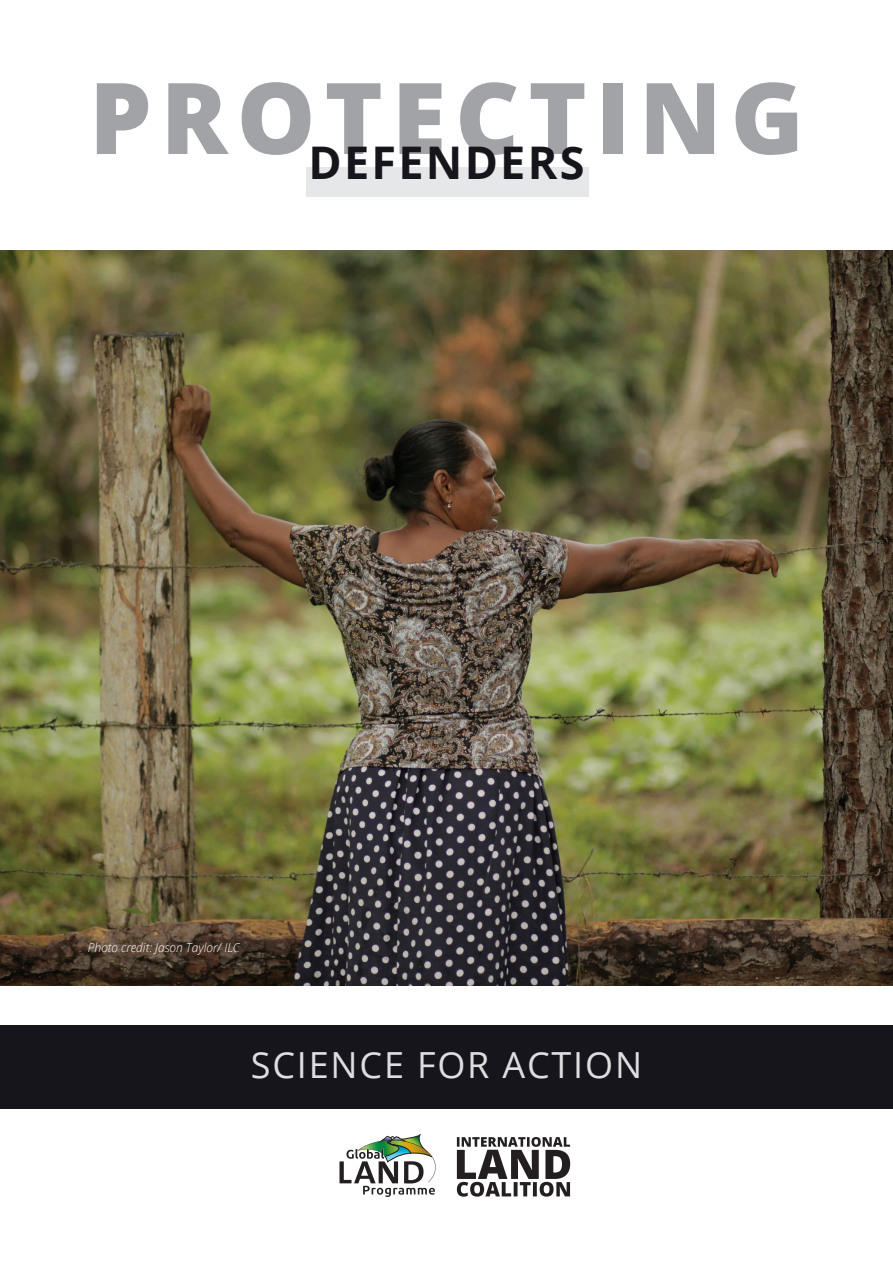
<style>
.page{position:relative;width:893px;height:1263px;background:#fff}
.page>*{position:absolute;margin:0;border:0;box-sizing:border-box;transform-origin:0 0}
.t1{font:800 99px "Open Sans";letter-spacing:.09em;color:#a2a3a7}
.t2{font:700 45px "Open Sans";letter-spacing:.05em;color:#16151b}
.t3{font:36px "Open Sans";letter-spacing:.05em;color:#dddee0}
.t4{font:italic 300 12.3px "Open Sans";color:#fff}
</style>
<div class="page">
<div style="left:0;top:1025px;width:893px;height:83px;background:#16151b"></div>
<img style="left:0;top:251px;width:893px;height:735px">
<div style="left:306px;top:168px;width:283px;height:29px;background:#e6e7e9"></div>
<svg style="left:339px;top:1135px;width:97px;height:62px"></svg>
<svg style="left:457px;top:1137px;width:113px;height:59px"></svg>
<p class="t1" style="left:89px;top:43px;width:716px">PROTECTING</p>
<p class="t2" style="left:308px;top:131px;width:277px">DEFENDERS</p>
<p class="t4" style="left:88px;top:939px;width:153px">Photo credit: Jason Taylor/ ILC</p>
<p class="t3" style="left:251px;top:1040px;width:393px">SCIENCE FOR ACTION</p>
</div>
